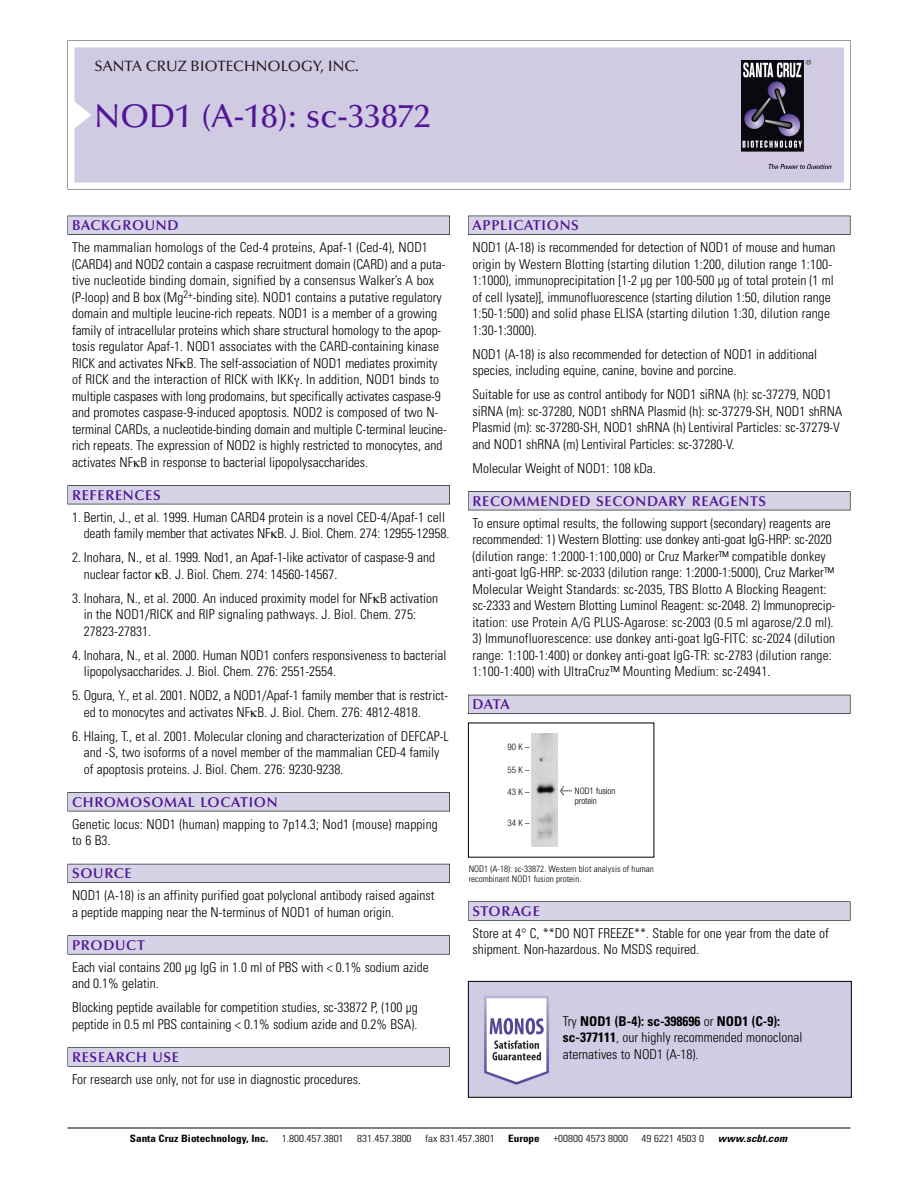
<style>
.page{position:relative;width:918px;height:1188px;background:#fff}
.page>*{position:absolute;margin:0;border:0;box-sizing:border-box;transform-origin:0 0}
.t1{font:500 33px "Optima";color:#511695}
.t2{font:500 15px "Optima";color:#231f20}
.t3{font:600 14.25px "Optima";letter-spacing:.05em;color:#511695}
.t4{font:300 condensed 13.5px/16.5px "Univers";color:#000}
.t5{font:300 condensed 10.2px "Univers";color:#000;scale:1.1 1}
.t6{font:700 condensed 10.2px "Univers";color:#000;scale:1.1 1}
.t7{font:italic 700 condensed 10.2px "Univers";letter-spacing:.005em;color:#000;scale:1.1 1}
.t8{font:300 condensed 9px/10.5px "Univers";letter-spacing:.005em;color:#000}
.t9{font:300 condensed 9px/10.8px "Helvetica Neue";color:#000;text-align:center}
.s1{font-family:"Meta Plus";font-weight:400;font-stretch:normal;font-size:10.5px}
.s2{font-weight:700}
</style>
<div class="page">
<svg style="left:68px;top:40px;width:783px;height:149px"></svg>
<div style="left:74px;top:47px;width:770px;height:135px;background:#d1cae3"></div>
<img style="left:741px;top:60px;width:90px;height:108px">
<div style="left:68px;top:216px;width:382px;height:19px;background:#525155"></div>
<div style="left:68px;top:216px;width:381px;height:18px;background:#d7d3e7"></div>
<div style="left:68px;top:485px;width:382px;height:19px;background:#525155"></div>
<div style="left:68px;top:486px;width:381px;height:18px;background:#d7d3e7"></div>
<div style="left:68px;top:792px;width:382px;height:19px;background:#545357"></div>
<div style="left:68px;top:793px;width:381px;height:18px;background:#d7d3e7"></div>
<div style="left:68px;top:864px;width:382px;height:19px;background:#54535a"></div>
<div style="left:68px;top:864px;width:381px;height:18px;background:#d7d3e7"></div>
<svg style="left:68px;top:935px;width:382px;height:20px"></svg>
<div style="left:68px;top:936px;width:381px;height:18px;background:#d7d3e7"></div>
<div style="left:68px;top:1047px;width:382px;height:20px;background:#626263"></div>
<div style="left:68px;top:1048px;width:381px;height:18px;background:#d7d3e7"></div>
<div style="left:468px;top:216px;width:382px;height:19px;background:#525155"></div>
<div style="left:468px;top:216px;width:382px;height:18px;background:#d7d3e7"></div>
<div style="left:468px;top:491px;width:382px;height:19px;background:#525155"></div>
<div style="left:468px;top:492px;width:382px;height:18px;background:#d7d3e7"></div>
<div style="left:468px;top:695px;width:382px;height:19px;background:#525158"></div>
<div style="left:468px;top:695px;width:382px;height:18px;background:#d7d3e7"></div>
<div style="left:468px;top:901px;width:382px;height:20px;background:#666"></div>
<div style="left:468px;top:902px;width:382px;height:18px;background:#d7d3e7"></div>
<hr style="left:68px;top:1128px;width:782px;height:1px;background:#000">
<img style="left:532px;top:734px;width:26px;height:112px">
<img style="left:470px;top:983px;width:380px;height:113px">
<div style="left:468px;top:981px;width:384px;height:117px;border:1px solid #000"></div>
<p class="t2" style="left:94px;top:61px;width:266px">SANTA CRUZ BIOTECHNOLOGY, INC.</p>
<h1 class="t1" style="left:94px;top:103px;width:338px">NOD1 (A-18): sc-33872</h1>
<p class="t3" style="left:72px;top:219px;width:108px">BACKGROUND</p>
<p class="t4" style="left:72px;top:240px;width:376px">The mammalian homologs of the Ced-4 proteins, Apaf-1 (Ced-4), NOD1 (CARD4) and NOD2 contain a caspase recruitment domain (CARD) and a puta&shy;tive nucleotide binding domain, signified by a consensus Walker’s A box (P-loop) and B box (Mg<sup>2+</sup>-binding site). NOD1 contains a putative regulatory domain and multiple leucine-rich repeats. NOD1 is a member of a growing family of intracellular proteins which share structural homology to the apop&shy;tosis regulator Apaf-1. NOD1 associates with the CARD-containing kinase RICK and activates NF B. The self-association of NOD1 mediates proximity of RICK and the interaction of RICK with IKK . In addition, NOD1 binds to multiple caspases with long prodomains, but specifically activates caspase-9 and promotes caspase-9-induced apoptosis. NOD2 is composed of two N&shy;terminal CARDs, a nucleotide-binding domain and multiple C-terminal leucine&shy;rich repeats. The expression of NOD2 is highly restricted to monocytes, and activates NF B in response to bacterial lipopolysaccharides.</p>
<p class="t3" style="left:72px;top:489px;width:90px">REFERENCES</p>
<p class="t4" style="left:84px;top:510px;width:367px;text-indent:-12px">1. Bertin, J., et al. 1999. Human CARD4 protein is a novel CED-4/Apaf-1 cell death family member that activates NF B. J. Biol. Chem. 274: 12955-12958.</p>
<p class="t4" style="left:84px;top:550px;width:353px;text-indent:-12px">2. Inohara, N., et al. 1999. Nod1, an Apaf-1-like activator of caspase-9 and nuclear factor B. J. Biol. Chem. 274: 14560-14567.</p>
<p class="t4" style="left:84px;top:591px;width:356px;text-indent:-12px">3. Inohara, N., et al. 2000. An induced proximity model for NF B activation in the NOD1/RICK and RIP signaling pathways. J. Biol. Chem. 275:<br>27823-27831.</p>
<p class="t4" style="left:84px;top:648px;width:364px;text-indent:-12px">4. Inohara, N., et al. 2000. Human NOD1 confers responsiveness to bacterial lipopolysaccharides. J. Biol. Chem. 276: 2551-2554.</p>
<p class="t4" style="left:84px;top:688px;width:366px;text-indent:-12px">5. Ogura, Y., et al. 2001. NOD2, a NOD1/Apaf-1 family member that is restrict&shy;ed to monocytes and activates NF B. J. Biol. Chem. 276: 4812-4818.</p>
<p class="t4" style="left:84px;top:729px;width:367px;text-indent:-12px">6. Hlaing, T., et al. 2001. Molecular cloning and characterization of DEFCAP-L and -S, two isoforms of a novel member of the mammalian CED-4 family of apoptosis proteins. J. Biol. Chem. 276: 9230-9238.</p>
<p class="t3" style="left:72px;top:796px;width:207px">CHROMOSOMAL LOCATION</p>
<p class="t4" style="left:72px;top:817px;width:367px">Genetic locus: NOD1 (human) mapping to 7p14.3; Nod1 (mouse) mapping to 6 B3.</p>
<p class="t3" style="left:72px;top:868px;width:61px">SOURCE</p>
<p class="t4" style="left:72px;top:888px;width:364px">NOD1 (A-18) is an affinity purified goat polyclonal antibody raised against a peptide mapping near the N-terminus of NOD1 of human origin.</p>
<p class="t3" style="left:72px;top:939px;width:74px">PRODUCT</p>
<p class="t4" style="left:72px;top:960px;width:358px">Each vial contains 200 µg IgG in 1.0 ml of PBS with &lt; 0.1% sodium azide and 0.1% gelatin.</p>
<p class="t4" style="left:72px;top:1000px;width:347px">Blocking peptide available for competition studies, sc-33872 P, (100 µg peptide in 0.5 ml PBS containing &lt; 0.1% sodium azide and 0.2% BSA).</p>
<p class="t3" style="left:72px;top:1051px;width:109px">RESEARCH USE</p>
<p class="t4" style="left:72px;top:1072px;width:290px">For research use only, not for use in diagnostic procedures.</p>
<p class="t3" style="left:473px;top:219px;width:108px">APPLICATIONS</p>
<p class="t4" style="left:473px;top:240px;width:364px">NOD1 (A-18) is recommended for detection of NOD1 of mouse and human origin by Western Blotting (starting dilution 1:200, dilution range 1:100- 1:1000), immunoprecipitation [1-2 µg per 100-500 µg of total protein (1 ml of cell lysate)], immunofluorescence (starting dilution 1:50, dilution range 1:50-1:500) and solid phase ELISA (starting dilution 1:30, dilution range 1:30-1:3000).</p>
<p class="t4" style="left:473px;top:347px;width:346px">NOD1 (A-18) is also recommended for detection of NOD1 in additional species, including equine, canine, bovine and porcine.</p>
<p class="t4" style="left:473px;top:387px;width:371px">Suitable for use as control antibody for NOD1 siRNA (h): sc-37279, NOD1 siRNA (m): sc-37280, NOD1 shRNA Plasmid (h): sc-37279-SH, NOD1 shRNA Plasmid (m): sc-37280-SH, NOD1 shRNA (h) Lentiviral Particles: sc-37279-V and NOD1 shRNA (m) Lentiviral Particles: sc-37280-V.</p>
<p class="t4" style="left:473px;top:461px;width:185px">Molecular Weight of NOD1: 108 kDa.</p>
<p class="t3" style="left:473px;top:495px;width:295px">RECOMMENDED SECONDARY REAGENTS</p>
<p class="t4" style="left:473px;top:516px;width:364px">To ensure optimal results, the following support (secondary) reagents are recommended: 1) Western Blotting: use donkey anti-goat IgG-HRP: sc-2020 (dilution range: 1:2000-1:100,000) or Cruz Marker™ compatible donkey anti-goat IgG-HRP: sc-2033 (dilution range: 1:2000-1:5000), Cruz Marker™ Molecular Weight Standards: sc-2035, TBS Blotto A Blocking Reagent: sc-2333 and Western Blotting Luminol Reagent: sc-2048. 2) Immunoprecip&shy;itation: use Protein A/G PLUS-Agarose: sc-2003 (0.5 ml agarose/2.0 ml).</p>
<p class="t4" style="left:473px;top:631px;width:364px">3) Immunofluorescence: use donkey anti-goat IgG-FITC: sc-2024 (dilution range: 1:100-1:400) or donkey anti-goat IgG-TR: sc-2783 (dilution range:<br>1:100-1:400) with UltraCruz™ Mounting Medium: sc-24941.</p>
<p class="t3" style="left:473px;top:699px;width:39px">DATA</p>
<p class="t9" style="left:507px;top:743px;width:24px">90K–</p>
<p class="t9" style="left:507px;top:765px;width:24px">55K–</p>
<p class="t9" style="left:507px;top:787px;width:24px">43K–</p>
<p class="t9" style="left:507px;top:818px;width:24px">34K–</p>
<p class="t9" style="left:560px;top:786px;width:57px"><span class="s1">&lt;</span> NOD1 fusion protein</p>
<p class="t8" style="left:469px;top:864px;width:187px">NOD1 (A-18): sc-33872. Western blot analysis of human recombinant NOD1 fusion protein.</p>
<p class="t3" style="left:473px;top:905px;width:69px">STORAGE</p>
<p class="t4" style="left:473px;top:926px;width:358px">Store at 4° C, **DO NOT FREEZE**. Stable for one year from the date of shipment. Non-hazardous. No MSDS required.</p>
<p class="t4" style="left:563px;top:1014px;width:241px">Try <span class="s2">NOD1 (B-4): sc-398696</span> or <span class="s2">NOD1 (C-9): sc-377111</span>, our highly recommended monoclonal aternatives to NOD1 (A-18).</p>
<p class="t6" style="left:130px;top:1135px;width:127px">Santa Cruz Biotechnology, Inc.</p>
<p class="t5" style="left:282px;top:1135px;width:58px">1.800.457.3801</p>
<p class="t5" style="left:357px;top:1135px;width:51px">831.457.3800</p>
<p class="t5" style="left:425px;top:1135px;width:65px">fax 831.457.3801</p>
<p class="t6" style="left:508px;top:1135px;width:30px">Europe</p>
<p class="t5" style="left:553px;top:1135px;width:69px">+00800 4573 8000</p>
<p class="t5" style="left:642px;top:1135px;width:58px">49 6221 4503 0</p>
<p class="t7" style="left:718px;top:1135px;width:64px">www.scbt.com</p>
</div>
